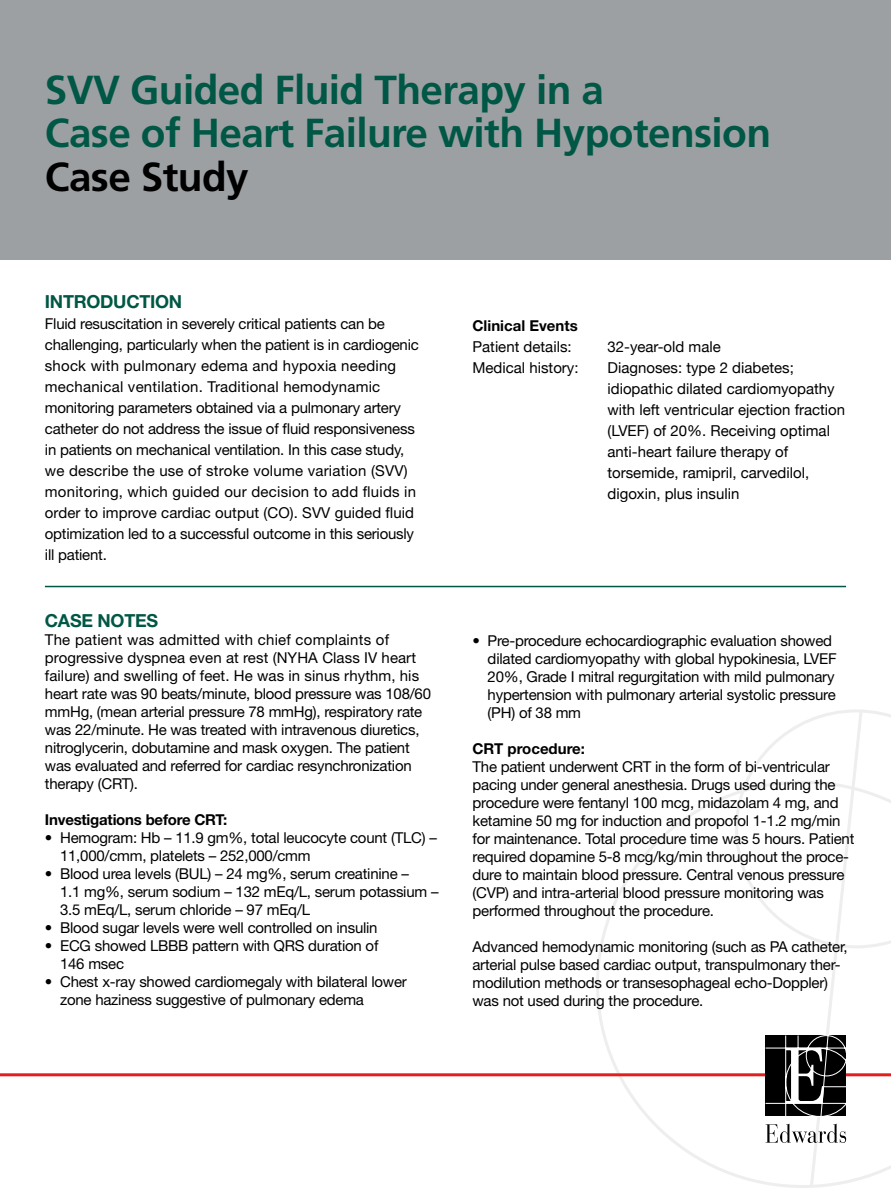
<style>
.page{position:relative;width:891px;height:1188px;background:#fff}
.page>*{position:absolute;margin:0;border:0;box-sizing:border-box;transform-origin:0 0}
.t1{font:700 40.5px/43.5px "Frutiger";letter-spacing:-.015em;color:#005745}
.t2{font:700 40.5px "Frutiger";letter-spacing:-.015em;color:#000}
.t3{font:700 18px "Helvetica Neue";letter-spacing:-.015em;color:#005745}
.t4{font:15px/18px "Helvetica Neue";letter-spacing:-.015em;color:#000}
.t5{font:15px/21px "Helvetica Neue";color:#000}
.t6{font:700 15px "Helvetica Neue";letter-spacing:-.015em;color:#000}
</style>
<div class="page">
<svg style="left:596px;top:792px;width:139px;height:384px"></svg>
<hr style="left:0;top:1073px;width:891px;height:3px;background:#e21e1e">
<svg style="left:735px;top:710px;width:156px;height:478px"></svg>
<div style="left:0;top:0;width:891px;height:260px;background:#9da0a2"></div>
<hr style="left:45px;top:586px;width:801px;height:1px;background:#005745">
<h1 class="t1" style="left:45px;top:67px;width:728px">SVV Guided Fluid Therapy in a<br>Case of Heart Failure with Hypotension</h1>
<h1 class="t2" style="left:45px;top:153px;width:205px">Case Study</h1>
<p class="t3" style="left:45px;top:291px;width:139px">Introduction</p>
<p class="t4" style="left:45px;top:313px;width:375px;line-height:21px">Fluid resuscitation in severely critical patients can be challenging, particularly when the patient is in cardiogenic shock with pulmonary edema and hypoxia needing mechanical ventilation. Traditional hemodynamic monitoring parameters obtained via a pulmonary artery catheter do not address the issue of fluid responsiveness in patients on mechanical ventilation. In this case study, we describe the use of stroke volume variation (SVV) monitoring, which guided our decision to add fluids in order to improve cardiac output (CO). SVV guided fluid optimization led to a successful outcome in this seriously ill patient.</p>
<p class="t3" style="left:45px;top:609px;width:115px">Case Notes</p>
<p class="t4" style="left:45px;top:630px;width:388px">The patient was admitted with chief complaints of progressive dyspnea even at rest (NYHA Class IV heart failure) and swelling of feet. He was in sinus rhythm, his heart rate was 90 beats/minute, blood pressure was 108/60 mmHg, (mean arterial pressure 78 mmHg), respiratory rate was 22/minute. He was treated with intravenous diuretics, nitroglycerin, dobutamine and mask oxygen. The patient was evaluated and referred for cardiac resynchronization therapy (CRT).</p>
<p class="t6" style="left:45px;top:810px;width:161px">Investigations before CRT</p>
<p class="t6" style="left:223px;top:810px;width:6px">:</p>
<p class="t4" style="left:60px;top:828px;width:378px;text-indent:-15px">• Hemogram: Hb – 11.9 gm%, total leucocyte count (TLC) –<br>11,000/cmm, platelets – 252,000/cmm</p>
<p class="t4" style="left:60px;top:864px;width:380px;text-indent:-15px">• Blood urea levels (BUL) – 24 mg%, serum creatinine –<br>1.1 mg%, serum sodium – 132 mEq/L, serum potassium –<br>3.5 mEq/L, serum chloride – 97 mEq/L</p>
<p class="t4" style="left:45px;top:918px;width:334px">• Blood sugar levels were well controlled on insulin</p>
<p class="t4" style="left:60px;top:936px;width:320px;text-indent:-15px">• ECG showed LBBB pattern with QRS duration of<br>146 msec</p>
<p class="t4" style="left:60px;top:972px;width:348px;text-indent:-15px">• Chest x-ray showed cardiomegaly with bilateral lower zone haziness suggestive of pulmonary edema</p>
<p class="t6" style="left:472px;top:316px;width:107px">Clinical Events</p>
<p class="t5" style="left:472px;top:335px;width:101px">Patient details:</p>
<p class="t5" style="left:608px;top:335px;width:115px">32-year-old male</p>
<p class="t5" style="left:472px;top:356px;width:108px">Medical history:</p>
<p class="t5" style="left:608px;top:356px;width:239px">Diagnoses: type 2 diabetes; idiopathic dilated cardiomyopathy with left ventricular ejection fraction (LVEF) of 20%. Receiving optimal anti-heart failure therapy of torsemide, ramipril, carvedilol, digoxin, plus insulin</p>
<p class="t4" style="left:488px;top:632px;width:351px;text-indent:-15px">• Pre-procedure echocardiographic evaluation showed dilated cardiomyopathy with global hypokinesia, LVEF 20%, Grade I mitral regurgitation with mild pulmonary hypertension with pulmonary arterial systolic pressure (PH) of 38 mm</p>
<p class="t6" style="left:472px;top:739px;width:12px">CRT</p>
<p class="t6" style="left:508px;top:739px;width:79px">procedure:</p>
<p class="t4" style="left:472px;top:758px;width:383px">The patient underwent CRT in the form of bi-ventricular pacing under general anesthesia. Drugs used during the procedure were fentanyl 100 mcg, midazolam 4 mg, and ketamine 50 mg for induction and propofol 1-1.2 mg/min for maintenance. Total procedure time was 5 hours. Patient required dopamine 5-8 mcg/kg/min throughout the proce&shy;dure to maintain blood pressure. Central venous pressure (CVP) and intra-arterial blood pressure monitoring was performed throughout the procedure.</p>
<p class="t4" style="left:472px;top:938px;width:377px">Advanced hemodynamic monitoring (such as PA catheter, arterial pulse based cardiac output, transpulmonary ther&shy;modilution methods or transesophageal echo-Doppler) was not used during the procedure.</p>
</div>
